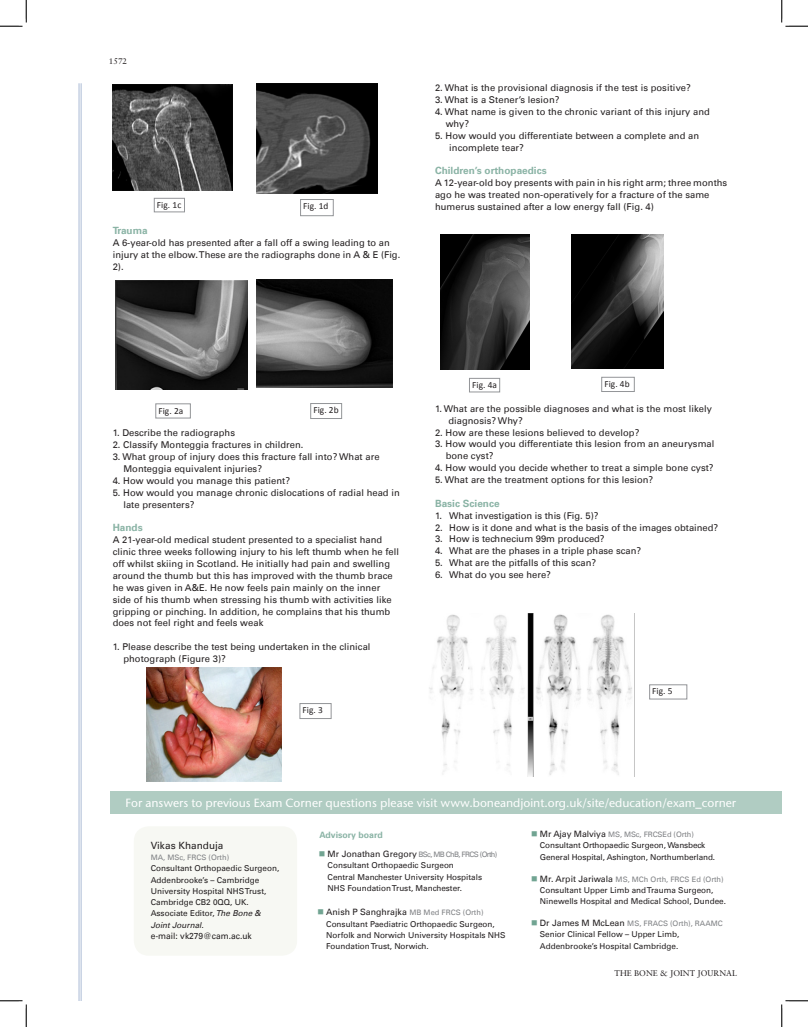
<style>
.page{position:relative;width:808px;height:1027px;background:#fff}
.page>*{position:absolute;margin:0;border:0;box-sizing:border-box;transform-origin:0 0}
.Answer{font:500 11.88px "Stone Sans ITC Pro";color:#fff}
.Question{font:700 10px "Univers";color:#8ab3a5}
.t1{font:10px "Univers";color:#231f20}
.Green_Heading{font:700 10px "Univers";color:#8ab3a5}
.Question-2{font:9.38px/11.9px "Univers";letter-spacing:.005em;color:#231f20}
.Non-Indent_Question{font:9.38px/11.9px "Univers";letter-spacing:.005em;color:#231f20}
.Green_Heading-2{font:9.38px "Univers";letter-spacing:.005em;color:#231f20}
.t2{font:9.38px "Calibri";letter-spacing:.005em;color:#231f20}
.t3{font:8.75px "Univers";color:#231f20}
.Green_Heading-3{font:700 8.75px "Univers";color:#8ab3a5}
.t4{font:8.12px/11.2px "Univers";color:#231f20}
.t5{font:italic 8.12px/11.2px "Univers";color:#231f20}
.Question-3{font:8.12px "Sabon";letter-spacing:.005em;color:#231f20}
.t6{font:7.5px "Univers";letter-spacing:-.005em;color:#808285}
.t7{font:7.5px "Univers";letter-spacing:-.08em;color:#808285}
.s1{font-style:normal}
.s2{color:#71a492}
.s3{font-size:8.75px;color:#231f20}
.s4{font-size:7.5px;color:#808285}
</style>
<div class="page">
<div style="left:299px;top:703px;width:32px;height:16px;border:1px solid #939598"></div>
<div style="left:155px;top:404px;width:35px;height:14px;border:1px solid #939598"></div>
<div style="left:601px;top:377px;width:33px;height:15px;border:1px solid #939598"></div>
<div style="left:310px;top:403px;width:31px;height:16px;border:1px solid #939598"></div>
<div style="left:469px;top:378px;width:30px;height:14px;border:1px solid #939598"></div>
<div style="left:649px;top:685px;width:37px;height:14px;border:1px solid #939598"></div>
<div style="left:134px;top:826px;width:163px;height:130px;background:#f7f8f3;border-radius:15px"></div>
<div style="left:110px;top:791px;width:671px;height:23px;background:#b0ccc2"></div>
<hr style="left:81px;top:83px;width:1px;height:918px;background:#aabad5">
<hr style="left:79px;top:83px;width:1px;height:918px;background:#aabad5">
<div style="left:154px;top:198px;width:30px;height:14px;border:1px solid #939598"></div>
<div style="left:300px;top:199px;width:33px;height:17px;border:1px solid #939598"></div>
<img style="left:113px;top:85px;width:120px;height:105px">
<img style="left:256px;top:84px;width:121px;height:109px">
<img style="left:116px;top:281px;width:132px;height:108px">
<img style="left:256px;top:279px;width:136px;height:108px">
<img style="left:146px;top:668px;width:135px;height:113px">
<img style="left:440px;top:234px;width:89px;height:135px">
<img style="left:571px;top:235px;width:92px;height:133px">
<img style="left:429px;top:613px;width:203px;height:163px">
<svg style="left:0;top:0;width:27px;height:27px"></svg>
<svg style="left:0;top:1000px;width:27px;height:27px"></svg>
<svg style="left:781px;top:0;width:26px;height:27px"></svg>
<svg style="left:781px;top:1000px;width:26px;height:27px"></svg>
<p class="Question-3" style="left:109px;top:57px;width:20px">1572</p>
<p class="t2" style="left:157px;top:199px;width:26px">Fig. 1c</p>
<p class="t2" style="left:303px;top:200px;width:27px">Fig. 1d</p>
<p class="Green_Heading" style="left:113px;top:225px;width:36px">Trauma</p>
<p class="Non-Indent_Question" style="left:113px;top:237px;width:289px">A 6-year-old has presented after a fall off a swing leading to an injury at the elbow. These are the radiographs done in A &amp; E (Fig.<br>2).</p>
<p class="Question-2" style="left:435px;top:82px;width:257px">2. What is the provisional diagnosis if the test is positive?</p>
<p class="Question-2" style="left:435px;top:94px;width:126px">3. What is a Stener’s lesion?</p>
<p class="Question-2" style="left:435px;top:106px;width:276px">4. What name is given to the chronic variant of this injury and</p>
<p class="Question-2" style="left:445px;top:118px;width:25px">why?</p>
<p class="Question-2" style="left:449px;top:129px;width:251px;text-indent:-14px">5. How would you differentiate between a complete and an incomplete tear?</p>
<p class="Question" style="left:435px;top:165px;width:113px">Children’s orthopaedics</p>
<p class="Green_Heading-2" style="left:435px;top:177px;width:294px">A 12-year-old boy presents with pain in his right arm; three months</p>
<p class="Green_Heading-2" style="left:435px;top:189px;width:276px">ago he was treated non-operatively for a fracture of the same</p>
<p class="Green_Heading-2" style="left:435px;top:201px;width:220px">humerus sustained after a low energy fall (Fig. 4)</p>
<p class="t2" style="left:158px;top:404px;width:26px">Fig. 2a</p>
<p class="t2" style="left:313px;top:404px;width:27px">Fig. 2b</p>
<p class="Question-2" style="left:113px;top:427px;width:124px">1. Describe the radiographs</p>
<p class="Question-2" style="left:113px;top:439px;width:192px">2. Classify Monteggia fractures in children.</p>
<p class="Question-2" style="left:113px;top:451px;width:268px">3. What group of injury does this fracture fall into? What are</p>
<p class="Question-2" style="left:123px;top:463px;width:140px">Monteggia equivalent injuries?</p>
<p class="Question-2" style="left:113px;top:475px;width:179px">4. How would you manage this patient?</p>
<p class="Question-2" style="left:113px;top:487px;width:288px">5. How would you manage chronic dislocations of radial head in</p>
<p class="Question-2" style="left:123px;top:498px;width:73px">late presenters?</p>
<p class="Green_Heading" style="left:113px;top:522px;width:31px">Hands</p>
<p class="Non-Indent_Question" style="left:113px;top:534px;width:288px">A 21-year-old medical student presented to a specialist hand clinic three weeks following injury to his left thumb when he fell off whilst skiing in Scotland. He initially had pain and swelling around the thumb but this has improved with the thumb brace he was given in A&amp;E. He now feels pain mainly on the inner side of his thumb when stressing his thumb with activities like gripping or pinching. In addition, he complains that his thumb does not feel right and feels weak</p>
<p class="Question-2" style="left:113px;top:641px;width:259px">1. Please describe the test being undertaken in the clinical</p>
<p class="Question-2" style="left:123px;top:653px;width:104px">photograph (Figure 3)?</p>
<p class="t2" style="left:302px;top:704px;width:22px">Fig. 3</p>
<p class="t2" style="left:472px;top:379px;width:26px">Fig. 4a</p>
<p class="t2" style="left:604px;top:378px;width:27px">Fig. 4b</p>
<p class="Question-2" style="left:435px;top:403px;width:278px">1. What are the possible diagnoses and what is the most likely</p>
<p class="Question-2" style="left:448px;top:414px;width:76px">diagnosis? Why?</p>
<p class="Question-2" style="left:435px;top:426px;width:206px">2. How are these lesions believed to develop?</p>
<p class="Question-2" style="left:435px;top:438px;width:281px">3. How would you differentiate this lesion from an aneurysmal</p>
<p class="Question-2" style="left:445px;top:450px;width:49px">bone cyst?</p>
<p class="Question-2" style="left:435px;top:462px;width:280px">4. How would you decide whether to treat a simple bone cyst?</p>
<p class="Question-2" style="left:435px;top:474px;width:220px">5. What are the treatment options for this lesion?</p>
<p class="Question" style="left:435px;top:497px;width:66px">Basic Science</p>
<p class="Non-Indent_Question" style="left:435px;top:509px;width:165px">1. What investigation is this (Fig. 5)?</p>
<p class="Non-Indent_Question" style="left:435px;top:521px;width:284px">2. How is it done and what is the basis of the images obtained?</p>
<p class="Non-Indent_Question" style="left:435px;top:533px;width:171px">3. How is technecium 99m produced?</p>
<p class="Non-Indent_Question" style="left:435px;top:545px;width:207px">4. What are the phases in a triple phase scan?</p>
<p class="Non-Indent_Question" style="left:435px;top:557px;width:163px">5. What are the pitfalls of this scan?</p>
<p class="Non-Indent_Question" style="left:435px;top:569px;width:117px">6. What do you see here?</p>
<p class="t2" style="left:652px;top:685px;width:22px">Fig. 5</p>
<p class="Answer" style="left:125px;top:795px;width:611px">For answers to previous Exam Corner questions please visit www.boneandjoint.org.uk/site/education/exam_corner</p>
<p class="t1" style="left:151px;top:839px;width:74px">Vikas Khanduja</p>
<p class="t6" style="left:151px;top:853px;width:80px">MA, MSc, FRCS (Orth)</p>
<p class="t4" style="left:151px;top:863px;width:130px">Consultant Orthopaedic Surgeon,<br>Addenbrooke’s – Cambridge<br>University Hospital NHS Trust,<br>Cambridge CB2 0QQ, UK.</p>
<p class="t5" style="left:151px;top:908px;width:112px"><span class="s1">Associate Editor,</span> The Bone &amp;<br>Joint Journal.</p>
<p class="t3" style="left:151px;top:930px;width:103px">e-mail: vk279@cam.ac.uk</p>
<p class="t6" style="left:531px;top:830px;width:164px"><span class="s2">■</span> <span class="s3">Mr Ajay Malviya</span> MS, MSc, FRCSEd (Orth)</p>
<p class="t4" style="left:539px;top:840px;width:177px">Consultant Orthopaedic Surgeon, Wansbeck<br>General Hospital, Ashington, Northumberland.</p>
<p class="t6" style="left:531px;top:874px;width:194px"><span class="s2">■</span> <span class="s3">Mr. Arpit Jariwala</span> MS, MCh Orth, FRCS Ed (Orth)</p>
<p class="t4" style="left:539px;top:884px;width:175px">Consultant Upper Limb and Trauma Surgeon,</p>
<p class="t4" style="left:539px;top:896px;width:187px">Ninewells Hospital and Medical School, Dundee.</p>
<p class="Green_Heading-3" style="left:319px;top:829px;width:65px">Advisory board</p>
<p class="t7" style="left:319px;top:850px;width:180px"><span class="s2">■</span> <span class="s3">Mr Jonathan Gregory</span> BSc, MB ChB, FRCS (Orth)</p>
<p class="t4" style="left:327px;top:860px;width:128px">Consultant Orthopaedic Surgeon</p>
<p class="t4" style="left:327px;top:871px;width:156px">Central Manchester University Hospitals<br>NHS Foundation Trust, Manchester.</p>
<p class="t3" style="left:317px;top:907px;width:167px"><span class="s2">■</span> Anish P Sanghrajka <span class="s4">MB Med FRCS (Orth)</span></p>
<p class="t4" style="left:326px;top:918px;width:181px">Consultant Paediatric Orthopaedic Surgeon,<br>Norfolk and Norwich University Hospitals NHS<br>Foundation Trust, Norwich.</p>
<p class="t6" style="left:531px;top:919px;width:193px"><span class="s2">■</span> <span class="s3">Dr James M McLean</span> MS, FRACS (Orth), RAAMC</p>
<p class="t4" style="left:539px;top:929px;width:141px">Senior Clinical Fellow – Upper Limb,<br>Addenbrooke’s Hospital Cambridge.</p>
<p class="Question-3" style="left:614px;top:968px;width:124px">THE BONE &amp; JOINT JOURNAL</p>
</div>
